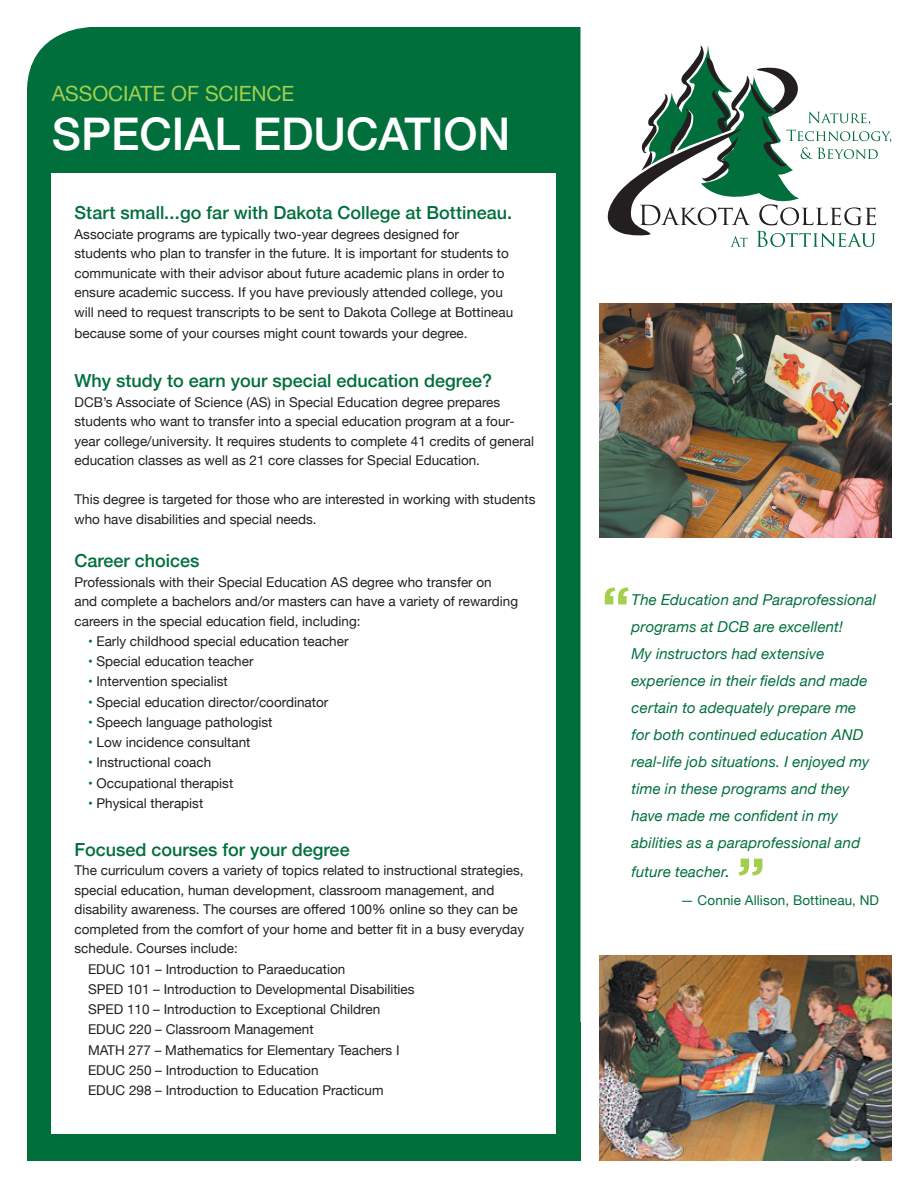
<style>
.page{position:relative;width:918px;height:1188px;background:#fff}
.page>*{position:absolute;margin:0;border:0;box-sizing:border-box;transform-origin:0 0}
.t1{font:500 45px "Helvetica Neue";color:#fff}
.t2{font:21px "Helvetica Neue";letter-spacing:-.005em;color:#a4cf4e}
.t3{font:500 18px "Helvetica Neue";color:#006f3c}
.Paragraph_Style_1{font:italic 15px/27px "Helvetica Neue";letter-spacing:.01em;color:#006f3c}
.t4{font:13.5px/19.5px "Helvetica Neue";color:#231f20}
.Paragraph_Style_1-2{font:13.5px "Helvetica Neue";letter-spacing:.01em;color:#006f3c}
.s1{color:#006f3c}
.s2{font-size:17.85px}
</style>
<div class="page">
<img style="left:599px;top:303px;width:292px;height:235px">
<div style="left:27px;top:27px;width:553px;height:1134px;background:#006f3c"></div>
<svg style="left:577px;top:43px;width:314px;height:204px"></svg>
<div style="left:51px;top:174px;width:505px;height:960px;background:#fff"></div>
<img style="left:599px;top:955px;width:292px;height:206px">
<svg style="left:605px;top:588px;width:24px;height:16px"></svg>
<svg style="left:739px;top:859px;width:23px;height:17px"></svg>
<p class="t2" style="left:52px;top:78px;width:244px">ASSOCIATE OF SCIENCE</p>
<p class="t1" style="left:52px;top:98px;width:460px">SPECIAL EDUCATION</p>
<p class="t3" style="left:75px;top:198px;width:439px">Start small...go far with Dakota College at Bottineau.</p>
<p class="t4" style="left:75px;top:225px;width:440px">Associate programs are typically two-year degrees designed for students who plan to transfer in the future. It is important for students to communicate with their advisor about future academic plans in order to ensure academic success. If you have previously attended college, you will need to request transcripts to be sent to Dakota College at Bottineau</p>
<p class="t4" style="left:75px;top:324px;width:395px">because some of your courses might count towards your degree.</p>
<p class="t3" style="left:75px;top:366px;width:419px">Why study to earn your special education degree?</p>
<p class="t4" style="left:75px;top:393px;width:461px">DCB’s Associate of Science (AS) in Special Education degree prepares students who want to transfer into a special education program at a four&shy;year college/university. It requires students to complete 41 credits of general education classes as well as 21 core classes for Special Education.</p>
<p class="t4" style="left:75px;top:490px;width:462px">This degree is targeted for those who are interested in working with students who have disabilities and special needs.</p>
<p class="t3" style="left:75px;top:546px;width:127px">Career choices</p>
<p class="t4" style="left:75px;top:573px;width:445px">Professionals with their Special Education AS degree who transfer on<br>and complete a bachelors and/or masters can have a variety of rewarding careers in the special education field, including:</p>
<p class="t4" style="left:88px;top:632px;width:262px"><span class="s1">•</span> Early childhood special education teacher</p>
<p class="t4" style="left:88px;top:652px;width:167px"><span class="s1">•</span> Special education teacher</p>
<p class="t4" style="left:88px;top:673px;width:141px"><span class="s1">•</span> Intervention specialist</p>
<p class="t4" style="left:88px;top:693px;width:242px"><span class="s1">•</span> Special education director/coordinator</p>
<p class="t4" style="left:88px;top:713px;width:186px"><span class="s1">•</span> Speech language pathologist</p>
<p class="t4" style="left:88px;top:733px;width:164px"><span class="s1">•</span> Low incidence consultant</p>
<p class="t4" style="left:88px;top:754px;width:125px"><span class="s1">•</span> Instructional coach</p>
<p class="t4" style="left:88px;top:774px;width:147px"><span class="s1">•</span> Occupational therapist</p>
<p class="t4" style="left:88px;top:794px;width:117px"><span class="s1">•</span> Physical therapist</p>
<p class="t3" style="left:75px;top:835px;width:277px">Focused courses for your degree</p>
<p class="t4" style="left:75px;top:862px;width:451px">The curriculum covers a variety of topics related to instructional strategies, special education, human development, classroom management, and disability awareness. The courses are offered 100% online so they can be completed from the comfort of your home and better fit in a busy everyday schedule. Courses include:</p>
<p class="t4" style="left:88px;top:960px;width:259px">EDUC 101 – Introduction to Paraeducation</p>
<p class="t4" style="left:88px;top:980px;width:328px">SPED 101 – Introduction to Developmental Disabilities</p>
<p class="t4" style="left:88px;top:1000px;width:294px">SPED 110 – Introduction to Exceptional Children</p>
<p class="t4" style="left:88px;top:1021px;width:227px">EDUC 220 – Classroom Management</p>
<p class="t4" style="left:88px;top:1041px;width:313px">MATH 277 – Mathematics for Elementary Teachers I</p>
<p class="t4" style="left:88px;top:1061px;width:232px">EDUC 250 – Introduction to Education</p>
<p class="t4" style="left:88px;top:1081px;width:297px">EDUC 298 – Introduction to Education Practicum</p>
<p class="Paragraph_Style_1" style="left:632px;top:587px;width:246px">The Education and Paraprofessional programs at DCB are excellent!<br>My instructors had extensive experience in their fields and made certain to adequately prepare me for both continued education AND real-life job situations. I enjoyed my time in these programs and they have made me confident in my abilities as a paraprofessional and</p>
<p class="Paragraph_Style_1" style="left:632px;top:859px;width:100px">future teacher<span class="s2">.</span></p>
<p class="Paragraph_Style_1-2" style="left:680px;top:891px;width:200px">— Connie Allison, Bottineau, ND</p>
</div>
